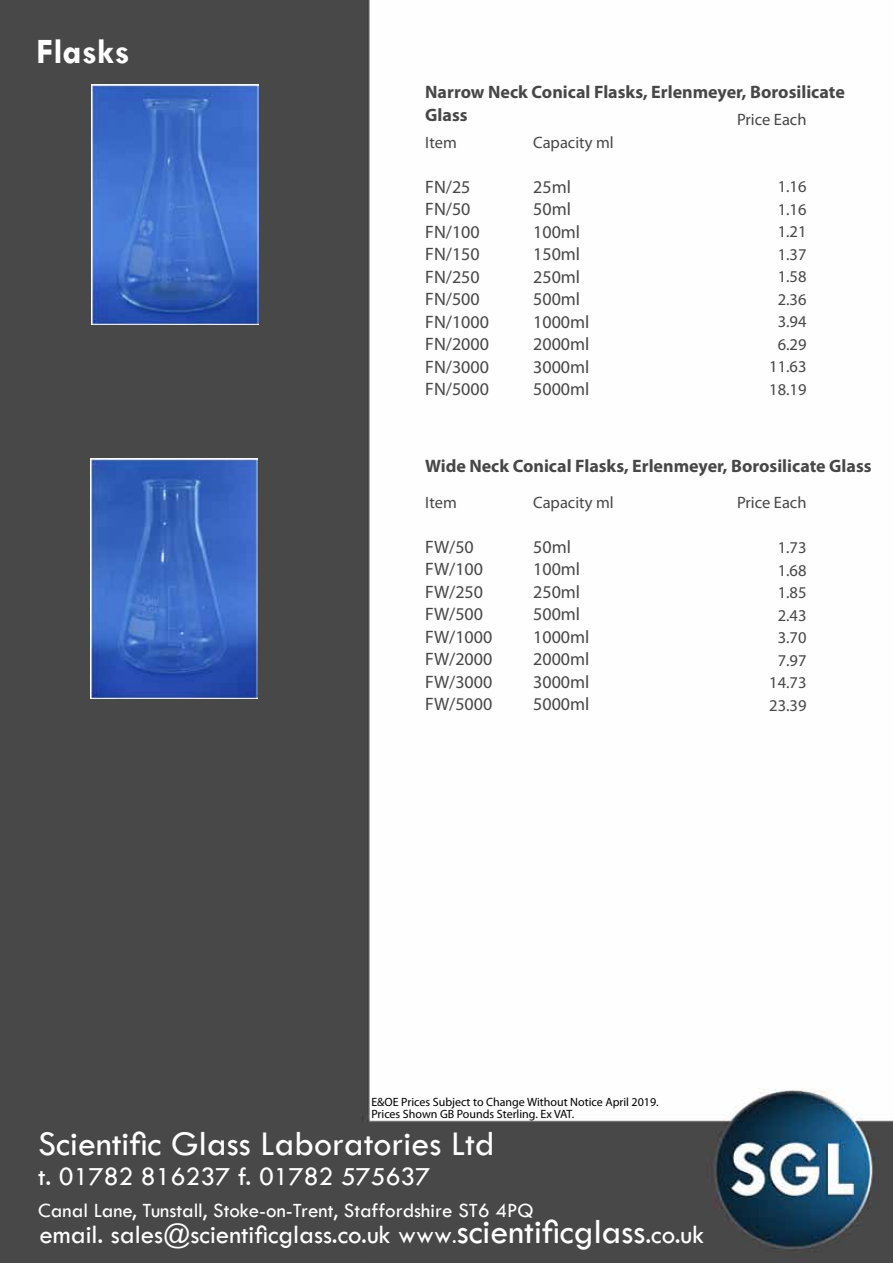
<style>
.page{position:relative;width:893px;height:1263px;background:#fff}
.page>*{position:absolute;margin:0;border:0;box-sizing:border-box;transform-origin:0 0}
.t1{font:36px "Tw Cen";color:#fff}
.t2{font:700 36px "Tw Cen";color:#fff}
.t3{font:27px "Tw Cen";color:#fff}
.t4{font:21px "Tw Cen";color:#fff}
.t5{font:18px "Myriad Pro";color:#484748}
.t6{font:700 18px/22.5px "Myriad Pro";color:#484748}
.t7{font:16.5px/22.5px "Myriad Pro";color:#484748;text-align:center}
.t8{font:12px/12px "Myriad Pro";color:#000}
.s1{font-size:21px}
.s2{font-size:36px}
</style>
<div class="page">
<img style="left:0;top:0;width:893px;height:1263px">
<img style="left:91px;top:85px;width:167px;height:240px">
<img style="left:91px;top:458px;width:166px;height:240px">
<p class="t2" style="left:36px;top:30px;width:95px">Flasks</p>
<p class="t6" style="left:425px;top:80px;width:421px">Narrow Neck Conical Flasks, Erlenmeyer, Borosilicate<br>Glass</p>
<p class="t7" style="left:425px;top:131px;width:33px">Item</p>
<p class="t7" style="left:533px;top:131px;width:82px">Capacity ml</p>
<p class="t5" style="left:425px;top:176px;width:47px">FN/25</p>
<p class="t5" style="left:533px;top:176px;width:39px">25ml</p>
<p class="t5" style="left:425px;top:198px;width:47px">FN/50</p>
<p class="t5" style="left:533px;top:198px;width:39px">50ml</p>
<p class="t5" style="left:425px;top:221px;width:56px">FN/100</p>
<p class="t5" style="left:533px;top:221px;width:48px">100ml</p>
<p class="t5" style="left:425px;top:243px;width:56px">FN/150</p>
<p class="t5" style="left:533px;top:243px;width:48px">150ml</p>
<p class="t5" style="left:425px;top:266px;width:56px">FN/250</p>
<p class="t5" style="left:533px;top:266px;width:48px">250ml</p>
<p class="t5" style="left:425px;top:288px;width:56px">FN/500</p>
<p class="t5" style="left:533px;top:288px;width:48px">500ml</p>
<p class="t5" style="left:425px;top:311px;width:65px">FN/1000</p>
<p class="t5" style="left:533px;top:311px;width:58px">1000ml</p>
<p class="t5" style="left:425px;top:333px;width:65px">FN/2000</p>
<p class="t5" style="left:533px;top:333px;width:58px">2000ml</p>
<p class="t5" style="left:425px;top:356px;width:65px">FN/3000</p>
<p class="t5" style="left:533px;top:356px;width:58px">3000ml</p>
<p class="t5" style="left:425px;top:378px;width:65px">FN/5000</p>
<p class="t5" style="left:533px;top:378px;width:58px">5000ml</p>
<p class="t7" style="left:737px;top:108px;width:71px">Price Each</p>
<p class="t7" style="left:769px;top:175px;width:39px">1.16<br>1.16<br>1.21<br>1.37<br>1.58<br>2.36<br>3.94<br>6.29<br>11.63<br>18.19</p>
<p class="t6" style="left:425px;top:454px;width:448px">Wide Neck Conical Flasks, Erlenmeyer, Borosilicate Glass</p>
<p class="t7" style="left:425px;top:491px;width:33px">Item</p>
<p class="t7" style="left:533px;top:491px;width:82px">Capacity ml</p>
<p class="t5" style="left:425px;top:536px;width:50px">FW/50</p>
<p class="t5" style="left:533px;top:536px;width:39px">50ml</p>
<p class="t5" style="left:425px;top:558px;width:59px">FW/100</p>
<p class="t5" style="left:533px;top:558px;width:48px">100ml</p>
<p class="t5" style="left:425px;top:581px;width:59px">FW/250</p>
<p class="t5" style="left:533px;top:581px;width:48px">250ml</p>
<p class="t5" style="left:425px;top:603px;width:59px">FW/500</p>
<p class="t5" style="left:533px;top:603px;width:48px">500ml</p>
<p class="t5" style="left:425px;top:626px;width:69px">FW/1000</p>
<p class="t5" style="left:533px;top:626px;width:58px">1000ml</p>
<p class="t5" style="left:425px;top:648px;width:69px">FW/2000</p>
<p class="t5" style="left:533px;top:648px;width:58px">2000ml</p>
<p class="t5" style="left:425px;top:671px;width:69px">FW/3000</p>
<p class="t5" style="left:533px;top:671px;width:58px">3000ml</p>
<p class="t5" style="left:425px;top:693px;width:69px">FW/5000</p>
<p class="t5" style="left:533px;top:693px;width:58px">5000ml</p>
<p class="t7" style="left:737px;top:491px;width:71px">Price Each</p>
<p class="t7" style="left:769px;top:536px;width:39px">1.73<br>1.68<br>1.85<br>2.43<br>3.70<br>7.97<br>14.73<br>23.39</p>
<p class="t8" style="left:371px;top:1095px;width:289px">E&amp;OE Prices Subject to Change Without Notice April 2019.<br>Prices Shown GB Pounds Sterling. Ex VAT.</p>
<p class="t1" style="left:38px;top:1122px;width:458px">Scientific Glass Laboratories Ltd</p>
<p class="t3" style="left:38px;top:1160px;width:394px">t. 01782 816237 f. 01782 575637</p>
<p class="t4" style="left:38px;top:1198px;width:497px">Canal Lane, Tunstall, Stoke-on-Trent, Staffordshire ST6 4PQ</p>
<p class="t3" style="left:39px;top:1218px;width:666px">email. sales@scientificglass.co.uk www<span class="s1">.</span><span class="s2">scientificglass</span>.co.uk</p>
</div>
